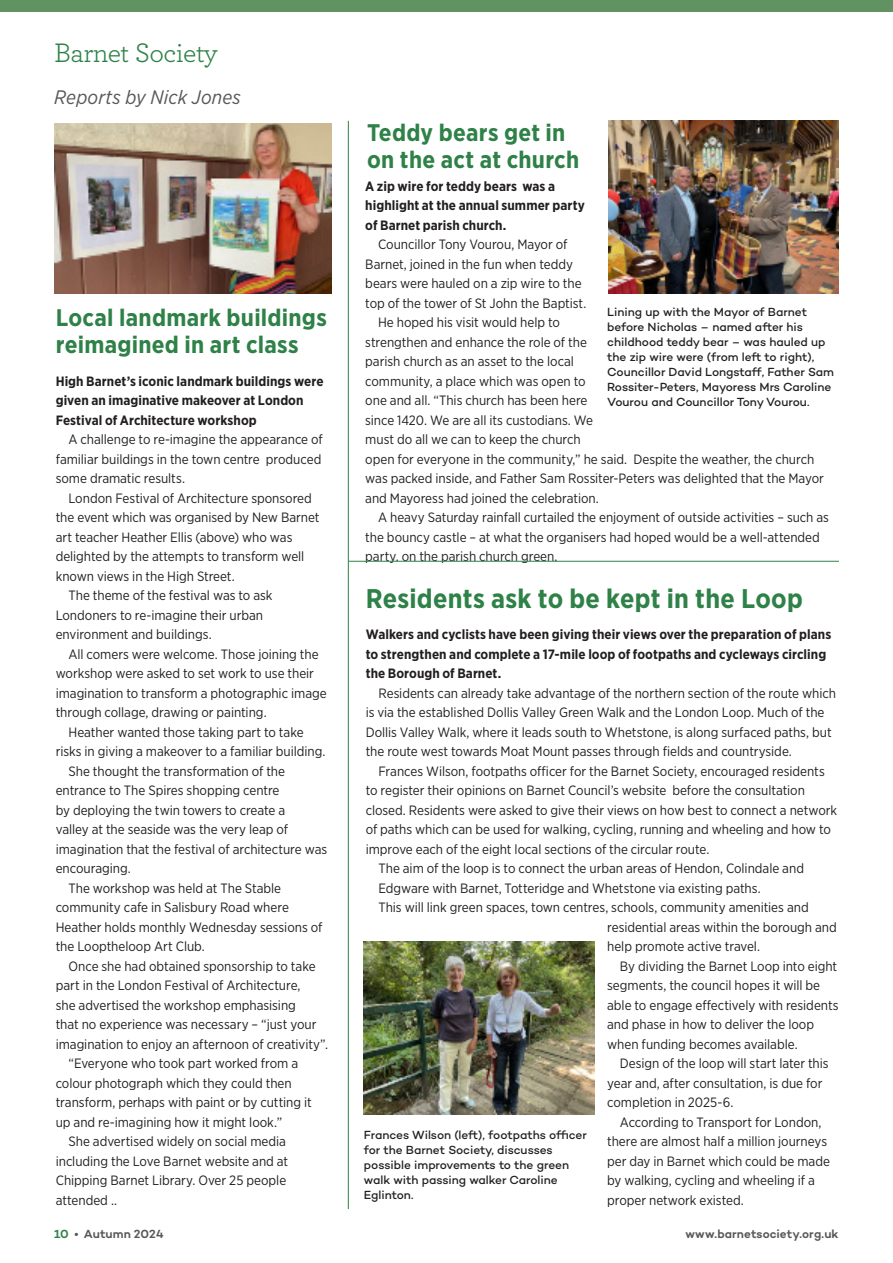
<style>
.page{position:relative;width:893px;height:1263px;background:#fff}
.page>*{position:absolute;margin:0;border:0;box-sizing:border-box;transform-origin:0 0}
.Headline{font:28.05px "Archer Pro";letter-spacing:-.02em;color:#2e8147}
.Body{font:700 27px "Gotham Narrow";letter-spacing:.01em;color:#2e8147}
.Body-2{font:700 24px/27px "Gotham Narrow";letter-spacing:.01em;color:#2e8147}
.Body-3{font:italic 19.5px "Gotham Narrow";letter-spacing:.005em;color:#57585a}
.Body-4{font:13.5px/19.5px "Gotham Narrow";letter-spacing:-.005em;color:#231f20}
.Body-5{font:700 13.5px/19.5px "Gotham Narrow";letter-spacing:.005em;color:#231f20}
.t1{font:500 12px/15px "Campton";letter-spacing:-.005em;color:#231f20}
.Body-6{font:600 12px "Campton";letter-spacing:.005em;color:#57585a}
.s1{color:#2e8147}
</style>
<div class="page">
<div style="left:0;top:0;width:893px;height:12px;background:#619262"></div>
<img style="left:54px;top:124px;width:277px;height:170px">
<img style="left:608px;top:121px;width:230px;height:173px">
<hr style="left:348px;top:121px;width:1px;height:1088px;background:#2e8147">
<hr style="left:348px;top:561px;width:491px;height:1px;background:#2e8147">
<img style="left:364px;top:941px;width:230px;height:173px">
<p class="Headline" style="left:54px;top:33px;width:166px">Barnet Society</p>
<p class="Body-3" style="left:54px;top:85px;width:188px">Reports by Nick Jones</p>
<p class="Body-2" style="left:56px;top:303px;width:273px">Local landmark buildings reimagined in art class</p>
<p class="Body-5" style="left:56px;top:371px;width:269px">High Barnet’s iconic landmark buildings were given an imaginative makeover at London<br>Festival of Architecture workshop</p>
<p class="Body-4" style="left:56px;top:429px;width:268px;text-align:justify;text-indent:13px">A challenge to re-imagine the appearance of familiar buildings in the town centre produced some dramatic results.</p>
<p class="Body-4" style="left:56px;top:488px;width:265px;text-indent:13px">London Festival of Architecture sponsored the event which was organised by New Barnet art teacher Heather Ellis (above) who was delighted by the attempts to transform well known views in the High Street.</p>
<p class="Body-4" style="left:56px;top:585px;width:218px;text-indent:13px">The theme of the festival was to ask<br>Londoners to re-imagine their urban environment and buildings.</p>
<p class="Body-4" style="left:56px;top:644px;width:272px;text-indent:13px">All comers were welcome. Those joining the workshop were asked to set work to use their imagination to transform a photographic image through collage, drawing or painting.</p>
<p class="Body-4" style="left:56px;top:722px;width:271px;text-indent:13px">Heather wanted those taking part to take risks in giving a makeover to a familiar building.</p>
<p class="Body-4" style="left:56px;top:761px;width:273px;text-indent:13px">She thought the transformation of the entrance to The Spires shopping centre<br>by deploying the twin towers to create a<br>valley at the seaside was the very leap of imagination that the festival of architecture was encouraging.</p>
<p class="Body-4" style="left:56px;top:878px;width:268px;text-indent:13px">The workshop was held at The Stable community cafe in Salisbury Road where Heather holds monthly Wednesday sessions of the Looptheloop Art Club.</p>
<p class="Body-4" style="left:56px;top:956px;width:274px;text-indent:13px">Once she had obtained sponsorship to take part in the London Festival of Architecture,<br>she advertised the workshop emphasising<br>that no experience was necessary – “just your imagination to enjoy an afternoon of creativity”.</p>
<p class="Body-4" style="left:56px;top:1053px;width:258px;text-indent:13px">“Everyone who took part worked from a colour photograph which they could then transform, perhaps with paint or by cutting it up and re-imagining how it might look.”</p>
<p class="Body-4" style="left:56px;top:1131px;width:234px;text-indent:13px">She advertised widely on social media including the Love Barnet website and at<br>Chipping Barnet Library. Over 25 people attended ..</p>
<p class="Body-2" style="left:367px;top:118px;width:214px">Teddy bears get in on the act at church</p>
<p class="Body-5" style="left:365px;top:176px;width:221px">A zip wire for teddy bears was a highlight at the annual summer party of Barnet parish church.</p>
<p class="Body-4" style="left:365px;top:234px;width:223px;text-indent:13px">Councillor Tony Vourou, Mayor of Barnet, joined in the fun when teddy bears were hauled on a zip wire to the top of the tower of St John the Baptist.</p>
<p class="Body-4" style="left:365px;top:312px;width:460px;text-indent:13px">He hoped his visit would help to<br>strengthen and enhance the role of the<br>parish church as an asset to the local<br>community, a place which was open to<br>one and all. “This church has been here<br>since 1420. We are all its custodians. We<br>must do all we can to keep the church<br>open for everyone in the community,” he said. Despite the weather, the church was packed inside, and Father Sam Rossiter-Peters was delighted that the Mayor and Mayoress had joined the celebration.</p>
<p class="Body-4" style="left:365px;top:507px;width:465px;text-indent:13px">A heavy Saturday rainfall curtailed the enjoyment of outside activities – such as the bouncy castle – at what the organisers had hoped would be a well-attended party. on the parish church green.</p>
<p class="t1" style="left:607px;top:304px;width:228px">Lining up with the Mayor of Barnet before Nicholas – named after his childhood teddy bear – was hauled up the zip wire were (from left to right), Councillor David Longstaff, Father Sam Rossiter-Peters, Mayoress Mrs Caroline Vourou and Councillor Tony Vourou.</p>
<p class="Body" style="left:366px;top:581px;width:438px">Residents ask to be kept in the Loop</p>
<p class="Body-5" style="left:366px;top:624px;width:467px">Walkers and cyclists have been giving their views over the preparation of plans to strengthen and complete a 17-mile loop of footpaths and cycleways circling the Borough of Barnet.</p>
<p class="Body-4" style="left:366px;top:683px;width:472px;text-indent:13px">Residents can already take advantage of the northern section of the route which is via the established Dollis Valley Green Walk and the London Loop. Much of the Dollis Valley Walk, where it leads south to Whetstone, is along surfaced paths, but the route west towards Moat Mount passes through fields and countryside.</p>
<p class="Body-4" style="left:366px;top:761px;width:473px;text-indent:13px">Frances Wilson, footpaths officer for the Barnet Society, encouraged residents to register their opinions on Barnet Council’s website before the consultation closed. Residents were asked to give their views on how best to connect a network of paths which can be used for walking, cycling, running and wheeling and how to improve each of the eight local sections of the circular route.</p>
<p class="Body-4" style="left:378px;top:858px;width:427px">The aim of the loop is to connect the urban areas of Hendon, Colindale and</p>
<p class="Body-4" style="left:378px;top:878px;width:384px">Edgware with Barnet, Totteridge and Whetstone via existing paths.</p>
<p class="Body-4" style="left:607px;top:897px;width:231px;text-indent:-229px">This will link green spaces, town centres, schools, community amenities and residential areas within the borough and help promote active travel.</p>
<p class="Body-4" style="left:607px;top:956px;width:233px;text-indent:13px">By dividing the Barnet Loop into eight segments, the council hopes it will be able to engage effectively with residents and phase in how to deliver the loop when funding becomes available.</p>
<p class="Body-4" style="left:607px;top:1053px;width:223px;text-indent:13px">Design of the loop will start later this year and, after consultation, is due for completion in 2025-6.</p>
<p class="Body-4" style="left:607px;top:1112px;width:224px;text-indent:13px">According to Transport for London, there are almost half a million journeys per day in Barnet which could be made by walking, cycling and wheeling if a proper network existed.</p>
<p class="t1" style="left:364px;top:1127px;width:224px">Frances Wilson (left), footpaths officer for the Barnet Society, discusses possible improvements to the green walk with passing walker Caroline<br>Eglinton.</p>
<p class="Body-6" style="left:54px;top:1226px;width:111px"><span class="s1">10</span> • Autumn 2024</p>
<p class="Body-6" style="left:685px;top:1226px;width:155px">www.barnetsociety.org.uk</p>
</div>
